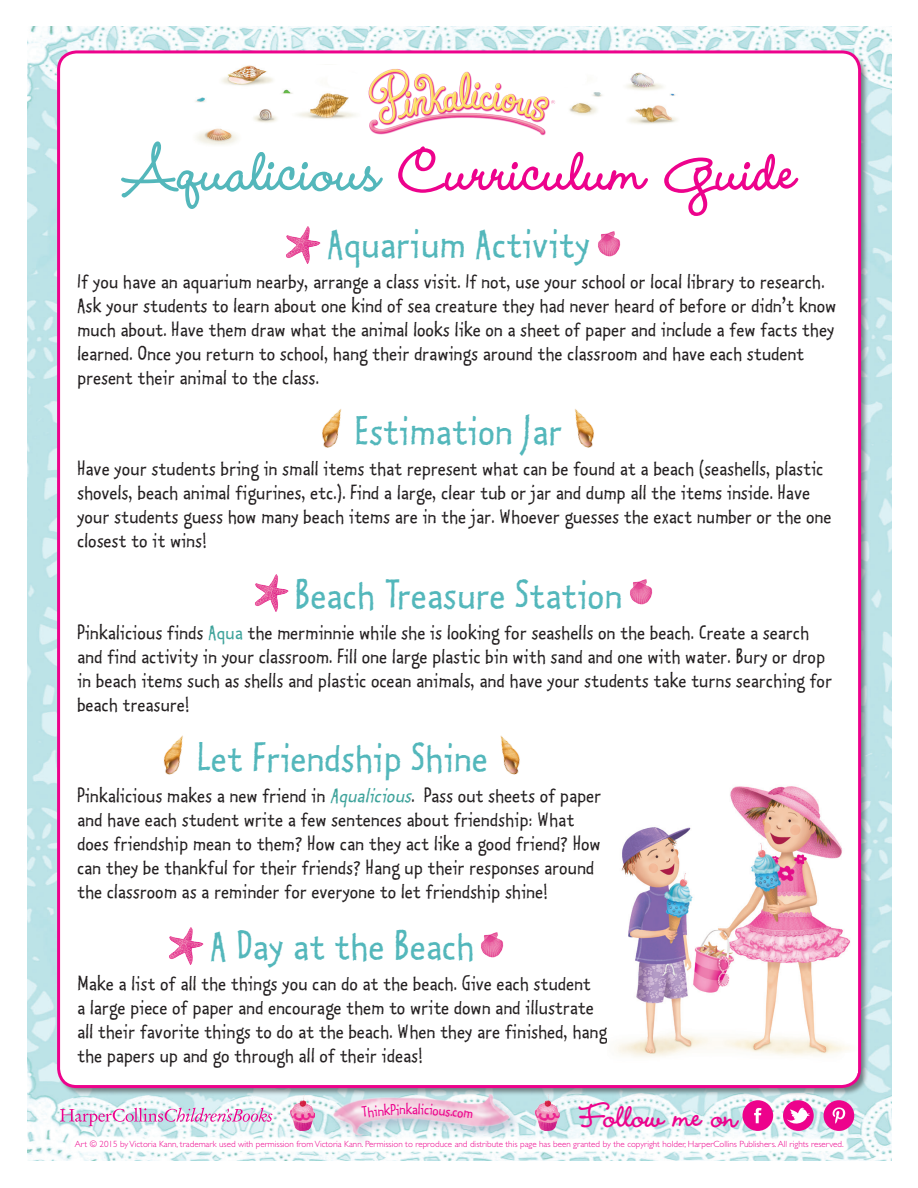
<style>
.page{position:relative;width:918px;height:1188px;background:#fff}
.page>*{position:absolute;margin:0;border:0;box-sizing:border-box;transform-origin:0 0}
.No_Spacing{font:700 72px "Wendy LP";color:#ed028c}
.No_Spacing-2{font:45px "Kosmik Plain Two";letter-spacing:.02em;color:#53b7bb}
.t1{font:700 39px "Wendy LP";color:#ed028c}
.t2{font:22.5px/24px "Kosmik Plain Two";letter-spacing:.02em;color:#231f20}
.t3{font:16.8px "Kosmik Plain Two";color:#ed028c}
.t4{font:300 9px "Gill Sans";color:#ed028c}
.s1{color:#53b7bb}
.s2{color:#3ea39b}
.s3{font-style:italic;color:#3ea39b}
</style>
<div class="page">
<img style="left:28px;top:27px;width:864px;height:1134px">
<div style="left:59px;top:52px;width:801px;height:1035px;background:#fff;border-radius:18px"></div>
<img style="left:368px;top:69px;width:187px;height:67px">
<div style="left:69px;top:1135px;width:780px;height:21px;background:#fff"></div>
<svg style="left:60px;top:1108px;width:212px;height:18px"></svg>
<div style="left:331px;top:1091px;width:191px;height:57px;background:#9ca3bc;opacity:.55"></div>
<img style="left:331px;top:1094px;width:184px;height:46px">
<img style="left:290px;top:1094px;width:25px;height:37px">
<img style="left:535px;top:1094px;width:25px;height:37px">
<img style="left:322px;top:409px;width:20px;height:39px">
<img style="left:574px;top:409px;width:20px;height:39px">
<img style="left:616px;top:786px;width:235px;height:271px">
<img style="left:163px;top:735px;width:20px;height:40px">
<img style="left:500px;top:735px;width:20px;height:40px">
<img style="left:286px;top:226px;width:35px;height:38px">
<img style="left:598px;top:231px;width:23px;height:26px">
<img style="left:255px;top:574px;width:34px;height:38px">
<img style="left:630px;top:579px;width:23px;height:26px">
<img style="left:169px;top:927px;width:35px;height:38px">
<img style="left:481px;top:932px;width:23px;height:26px">
<img style="left:195px;top:65px;width:161px;height:80px">
<img style="left:569px;top:72px;width:108px;height:52px">
<div style="left:743px;top:1100px;width:30px;height:31px;background:#ed028c;border-radius:50%"></div>
<svg style="left:754px;top:1108px;width:8px;height:15px"></svg>
<div style="left:824px;top:1100px;width:30px;height:31px;background:#ed028c;border-radius:50%"></div>
<svg style="left:833px;top:1107px;width:13px;height:17px"></svg>
<div style="left:783px;top:1100px;width:31px;height:31px;background:#ed028c;border-radius:50%"></div>
<svg style="left:787px;top:1108px;width:23px;height:19px"></svg>
<svg style="left:362px;top:1103px;width:50px;height:15px"></svg>
<svg style="left:418px;top:1104px;width:32px;height:13px"></svg>
<p class="No_Spacing" style="left:123px;top:128px;width:674px"><span class="s1">Aqualicious</span> Curriculum Guide</p>
<p class="No_Spacing-2" style="left:327px;top:215px;width:264px">Aquarium Activity</p>
<p class="t2" style="left:77px;top:268px;width:760px">If you have an aquarium nearby, arrange a class visit. If not, use your school or local library to research.<br>Ask your students to learn about one kind of sea creature they had never heard of before or didn’t know much about. Have them draw what the animal looks like on a sheet of paper and include a few facts they learned. Once you return to school, hang their drawings around the classroom and have each student present their animal to the class.</p>
<p class="No_Spacing-2" style="left:355px;top:403px;width:209px">Estimation Jar</p>
<p class="t2" style="left:77px;top:456px;width:755px">Have your students bring in small items that represent what can be found at a beach (seashells, plastic shovels, beach animal figurines, etc.). Find a large, clear tub or jar and dump all the items inside. Have your students guess how many beach items are in the jar. Whoever guesses the exact number or the one closest to it wins!</p>
<p class="No_Spacing-2" style="left:295px;top:566px;width:329px">Beach Treasure Station</p>
<p class="t2" style="left:77px;top:619px;width:756px">Pinkalicious finds <span class="s2">Aqua</span> the merminnie while she is looking for seashells on the beach. Create a search and find activity in your classroom. Fill one large plastic bin with sand and one with water. Bury or drop in beach items such as shells and plastic ocean animals, and have your students take turns searching for beach treasure!</p>
<p class="No_Spacing-2" style="left:197px;top:730px;width:291px">Let Friendship Shine</p>
<p class="t2" style="left:77px;top:783px;width:525px">Pinkalicious makes a new friend in <span class="s3">Aqualicious</span>. Pass out sheets of paper and have each student write a few sentences about friendship: What does friendship mean to them? How can they act like a good friend? How can they be thankful for their friends? Hang up their responses around the classroom as a reminder for everyone to let friendship shine!</p>
<p class="No_Spacing-2" style="left:211px;top:917px;width:265px">A Day at the Beach</p>
<p class="t2" style="left:77px;top:970px;width:531px">Make a list of all the things you can do at the beach. Give each student<br>a large piece of paper and encourage them to write down and illustrate all their favorite things to do at the beach. When they are finished, hang the papers up and go through all of their ideas!</p>
<p class="t3" style="left:412px;top:1099px;width:7px">a</p>
<p class="t3" style="left:452px;top:1101px;width:24px;rotate:6deg">.com</p>
<p class="t1" style="left:580px;top:1094px;width:159px">Follow me on</p>
<p class="t4" style="left:75px;top:1139px;width:770px">Art © 2015 by Victoria Kann, trademark used with permission from Victoria Kann. Permission to reproduce and distribute this page has been granted by the copyright holder, HarperCollins Publishers. All rights reserved.</p>
</div>
